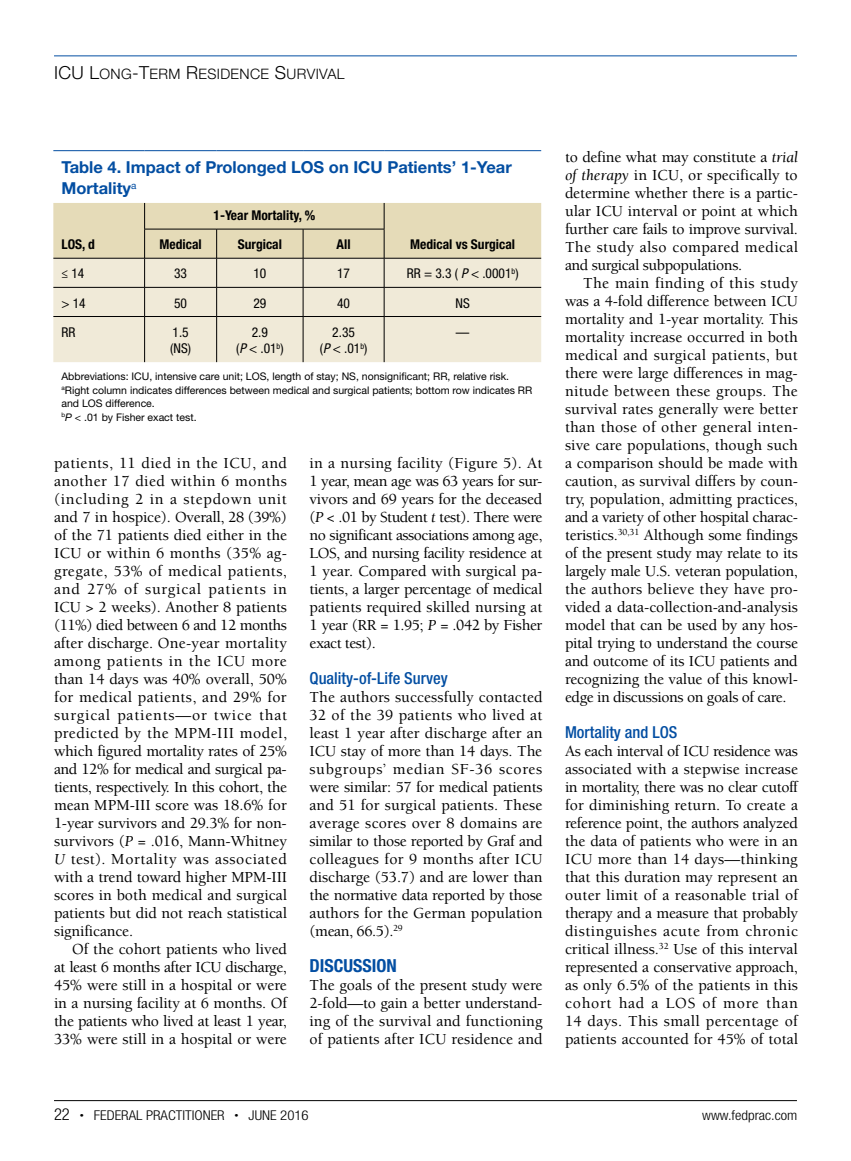
<style>
.page{position:relative;width:851px;height:1161px;background:#fff}
.page>*{position:absolute;margin:0;border:0;box-sizing:border-box;transform-origin:0 0}
.t1{font:700 condensed 18px "Helvetica Neue LT Std";color:#034ea2}
.t2{font:700 16.5px/21px "Helvetica Neue LT Std";color:#034ea2}
.t3{font:500 condensed 16.5px "Helvetica Neue LT Std";color:#034ea2}
.t4{font:500 15.75px/18px "Berkeley Std";letter-spacing:-.01em;color:#000;text-align:justify}
.t5{font:14.4px "Helvetica Neue LT Std Lt SC800";letter-spacing:.025em;color:#000}
.t6{font:condensed 13.5px/16.5px "Helvetica Neue LT Std";color:#000;text-align:center}
.t7{font:700 condensed 13.5px "Helvetica Neue LT Std";color:#000}
.t8{font:300 condensed 13.5px "Helvetica Neue LT Std";color:#000;scale:1.1 1}
.t9{font:10.5px/13.5px "Helvetica Neue LT Std";color:#000}
.s1{font-size:18px}
.s2{font-style:italic}
.s3{font-weight:400;font-style:italic}
.s4{font-size:16.5px}
.s5{font-size:7.5px}
</style>
<div class="page">
<hr style="left:54px;top:56px;width:742px;height:1px;background:#034ea2">
<hr style="left:54px;top:1100px;width:742px;height:1px;background:#000">
<div style="left:53px;top:317px;width:488px;height:45px;background:#f0ead8"></div>
<svg style="left:53px;top:203px;width:488px;height:113px;background:#e3dcc2"></svg>
<hr style="left:53px;top:316px;width:92px;height:1px;background:#000">
<hr style="left:145px;top:316px;width:72px;height:1px;background:#000">
<hr style="left:144px;top:317px;width:1px;height:45px;background:#000">
<hr style="left:217px;top:316px;width:86px;height:1px;background:#000">
<hr style="left:216px;top:317px;width:1px;height:45px;background:#000">
<hr style="left:303px;top:316px;width:81px;height:1px;background:#000">
<hr style="left:303px;top:317px;width:1px;height:45px;background:#000">
<hr style="left:384px;top:316px;width:157px;height:1px;background:#000">
<hr style="left:384px;top:317px;width:1px;height:45px;background:#000">
<hr style="left:53px;top:150px;width:92px;height:1px;background:#034ea2">
<hr style="left:145px;top:150px;width:72px;height:1px;background:#034ea2">
<hr style="left:217px;top:150px;width:86px;height:1px;background:#034ea2">
<hr style="left:303px;top:150px;width:81px;height:1px;background:#034ea2">
<hr style="left:384px;top:150px;width:157px;height:1px;background:#034ea2">
<p class="t5" style="left:54px;top:65px;width:291px"><span class="s1">ICU L</span>ONG<span class="s1">-T</span>ERM <span class="s1">R</span>ESIDENCE <span class="s1">S</span>URVIVAL</p>
<p class="t2" style="left:61px;top:156px;width:452px">Table 4. Impact of Prolonged LOS on ICU Patients’ 1-Year<br>Mortality<sup>a</sup></p>
<p class="t7" style="left:61px;top:236px;width:35px">LOS, d</p>
<p class="t7" style="left:213px;top:207px;width:103px">1-Year Mortality, %</p>
<p class="t7" style="left:159px;top:236px;width:44px">Medical</p>
<p class="t7" style="left:238px;top:236px;width:46px">Surgical</p>
<p class="t7" style="left:336px;top:236px;width:15px">All</p>
<p class="t7" style="left:410px;top:236px;width:106px">Medical vs Surgical</p>
<p class="t6" style="left:61px;top:265px;width:24px">≤ 14</p>
<p class="t6" style="left:174px;top:265px;width:14px">33</p>
<p class="t6" style="left:253px;top:265px;width:14px">10</p>
<p class="t6" style="left:337px;top:265px;width:14px">17</p>
<p class="t6" style="left:407px;top:265px;width:113px">RR = 3.3 ( <span class="s2">P</span> &lt; .0001<sup>b</sup>)</p>
<p class="t6" style="left:61px;top:294px;width:26px">&gt; 14</p>
<p class="t6" style="left:174px;top:294px;width:14px">50</p>
<p class="t6" style="left:253px;top:294px;width:14px">29</p>
<p class="t6" style="left:337px;top:294px;width:14px">40</p>
<p class="t6" style="left:455px;top:294px;width:16px">NS</p>
<p class="t6" style="left:61px;top:324px;width:16px">RR</p>
<p class="t6" style="left:170px;top:324px;width:22px;text-align:left">1.5 (NS)</p>
<p class="t6" style="left:236px;top:324px;width:49px">2.9<br>(<span class="s2">P</span> &lt; .01<sup>b</sup>)</p>
<p class="t6" style="left:320px;top:324px;width:49px">2.35<br>(<span class="s2">P</span> &lt; .01<sup>b</sup>)</p>
<p class="t6" style="left:456px;top:324px;width:15px">—</p>
<p class="t9" style="left:61px;top:370px;width:472px">Abbreviations: ICU, intensive care unit; LOS, length of stay; NS, nonsignificant; RR, relative risk. <sup>a</sup>Right column indicates differences between medical and surgical patients; bottom row indicates RR and LOS difference.<br><sup>b</sup><span class="s2">P</span> &lt; .01 by Fisher exact test.</p>
<p class="t4" style="left:54px;top:454px;width:234px">patients, 11 died in the ICU, and another 17 died within 6 months (including 2 in a stepdown unit and 7 in hospice). Overall, 28 (39%) of the 71 patients died either in the ICU or within 6 months (35% ag&shy;gregate, 53% of medical patients, and 27% of surgical patients in ICU &gt; 2 weeks). Another 8 patients (11%) died between 6 and 12 months after discharge. One-year mortality among patients in the ICU more than 14 days was 40% overall, 50% for medical patients, and 29% for surgical patients—or twice that predicted by the MPM-III model, which figured mortality rates of 25% and 12% for medical and surgical pa&shy;tients, respectively. In this cohort, the mean MPM-III score was 18.6% for 1-year survivors and 29.3% for non&shy;survivors (<span class="s3">P</span> = .016, Mann-Whitney <span class="s3">U</span> test). Mortality was associated with a trend toward higher MPM-III scores in both medical and surgical patients but did not reach statistical significance.</p>
<p class="t4" style="left:54px;top:940px;width:234px;text-indent:18px">Of the cohort patients who lived at least 6 months after ICU discharge, 45% were still in a hospital or were in a nursing facility at 6 months. Of the patients who lived at least 1 year, 33% were still in a hospital or were</p>
<p class="t4" style="left:309px;top:454px;width:234px">in a nursing facility (Figure 5). At 1 year, mean age was 63 years for sur&shy;vivors and 69 years for the deceased (<span class="s3">P</span> &lt; .01 by Student <span class="s3">t</span> test). There were no significant associations among age, LOS, and nursing facility residence at 1 year. Compared with surgical pa&shy;tients, a larger percentage of medical patients required skilled nursing at 1 year (RR = 1.95; <span class="s3">P</span> = .042 by Fisher exact test).</p>
<p class="t3" style="left:309px;top:668px;width:140px">Quality-of-Life Survey</p>
<p class="t4" style="left:309px;top:688px;width:234px">The authors successfully contacted 32 of the 39 patients who lived at least 1 year after discharge after an ICU stay of more than 14 days. The subgroups’ median SF-36 scores were similar: 57 for medical patients and 51 for surgical patients. These average scores over 8 domains are similar to those reported by Graf and colleagues for 9 months after ICU discharge (53.7) and are lower than the normative data reported by those authors for the German population (mean, 66.5).<sup>29</sup></p>
<p class="t1" style="left:309px;top:955px;width:89px">DISCUSSION</p>
<p class="t4" style="left:309px;top:976px;width:234px">The goals of the present study were 2-fold—to gain a better understand&shy;ing of the survival and functioning of patients after ICU residence and</p>
<p class="t4" style="left:565px;top:148px;width:234px">to define what may constitute a <span class="s3">trial of therapy</span> in ICU, or specifically to determine whether there is a partic&shy;ular ICU interval or point at which further care fails to improve survival.<br>The study also compared medical and surgical subpopulations.</p>
<p class="t4" style="left:565px;top:274px;width:234px;text-indent:18px">The main finding of this study was a 4-fold difference between ICU mortality and 1-year mortality. This mortality increase occurred in both medical and surgical patients, but there were large differences in mag&shy;nitude between these groups. The survival rates generally were better than those of other general inten&shy;sive care populations, though such a comparison should be made with caution, as survival differs by coun&shy;try, population, admitting practices, and a variety of other hospital charac&shy;teristics.<sup>30,31</sup> Although some findings of the present study may relate to its largely male U.S. veteran population, the authors believe they have pro&shy;vided a data-collection-and-analysis model that can be used by any hos&shy;pital trying to understand the course and outcome of its ICU patients and recognizing the value of this knowl&shy;edge in discussions on goals of care.</p>
<p class="t3" style="left:565px;top:722px;width:114px">Mortality and LOS</p>
<p class="t4" style="left:565px;top:742px;width:235px">As each interval of ICU residence was associated with a stepwise increase in mortality, there was no clear cutoff for diminishing return. To create a reference point, the authors analyzed the data of patients who were in an ICU more than 14 days—thinking that this duration may represent an outer limit of a reasonable trial of therapy and a measure that probably distinguishes acute from chronic critical illness.<sup>32</sup> Use of this interval represented a conservative approach, as only 6.5% of the patients in this cohort had a LOS of more than 14 days. This small percentage of patients accounted for 45% of total</p>
<p class="t8" style="left:54px;top:1107px;width:233px"><span class="s4">22</span> <span class="s5">•</span> FEDERAL PRACTITIONER <span class="s5">•</span> JUNE 2016</p>
<p class="t8" style="left:702px;top:1107px;width:88px">www.fedprac.com</p>
</div>
